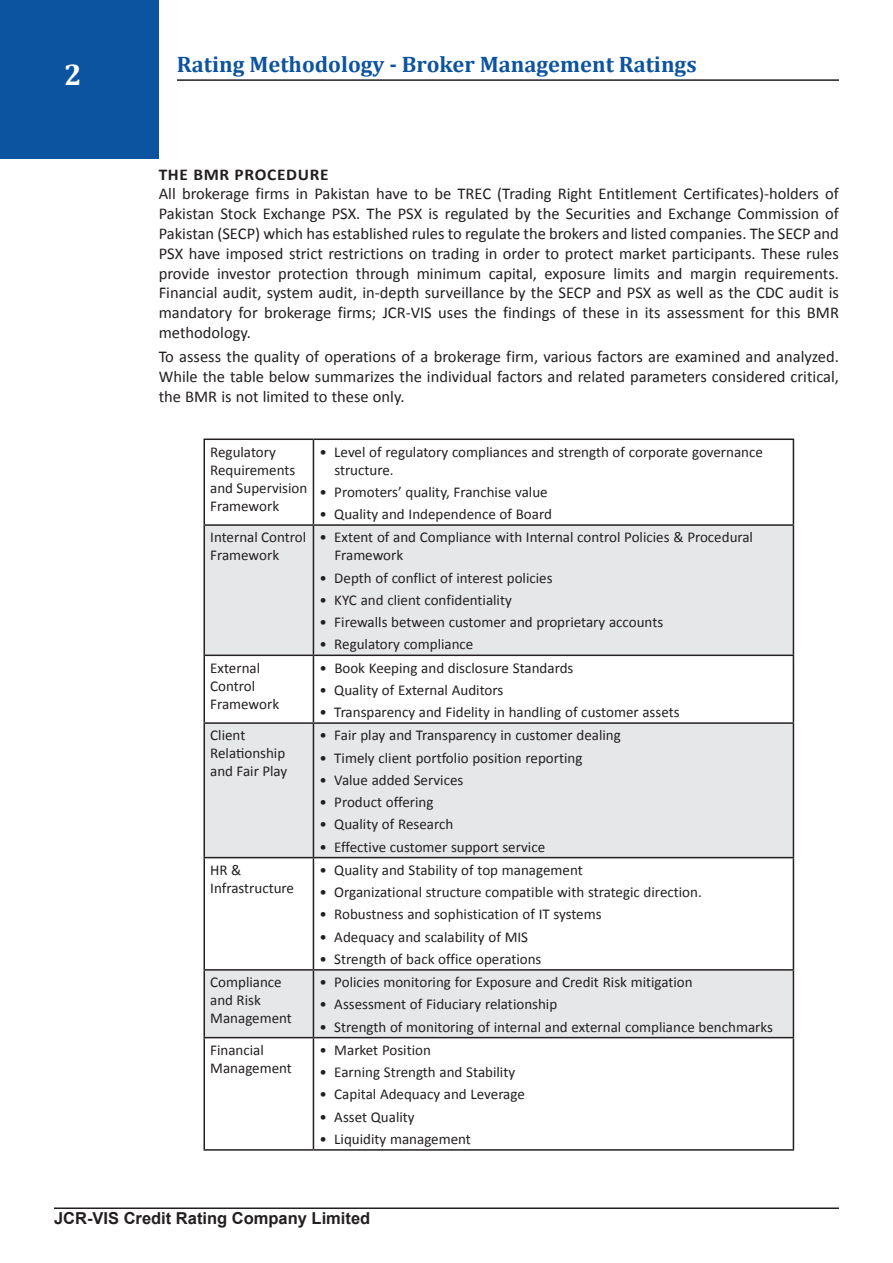
<style>
.page{position:relative;width:893px;height:1263px;background:#fff}
.page>*{position:absolute;margin:0;border:0;box-sizing:border-box;transform-origin:0 0}
.t1{font:700 30px "Cambria";color:#fff}
.t2{font:700 22.5px "Cambria";color:#0c53a0}
.t3{font:16.5px/19.8px "Calibri";color:#231f20;text-align:justify}
.t4{font:700 16.5px "Arial";color:#231f20}
.t5{font:700 16.5px "Calibri";letter-spacing:.04em;color:#231f20;scale:1.05 1}
.t6{font:15px/18px "Calibri";color:#231f20}
</style>
<div class="page">
<div style="left:0;top:0;width:159px;height:159px;background:#0c53a0"></div>
<svg style="left:205px;top:526px;width:588px;height:511px;fill:#e6e7e9"></svg>
<hr style="left:203px;top:438px;width:110px;height:2px;background:#231f20">
<hr style="left:203px;top:440px;width:2px;height:84px;background:#231f20">
<hr style="left:313px;top:438px;width:481px;height:2px;background:#231f20">
<hr style="left:313px;top:440px;width:1px;height:84px;background:#231f20">
<hr style="left:793px;top:440px;width:1px;height:84px;background:#231f20">
<hr style="left:203px;top:524px;width:110px;height:2px;background:#231f20">
<hr style="left:203px;top:526px;width:2px;height:128px;background:#231f20">
<hr style="left:313px;top:524px;width:481px;height:2px;background:#231f20">
<hr style="left:313px;top:526px;width:1px;height:128px;background:#231f20">
<hr style="left:793px;top:526px;width:1px;height:128px;background:#231f20">
<hr style="left:203px;top:654px;width:110px;height:2px;background:#231f20">
<hr style="left:203px;top:656px;width:2px;height:66px;background:#231f20">
<hr style="left:313px;top:654px;width:481px;height:2px;background:#231f20">
<hr style="left:313px;top:656px;width:1px;height:66px;background:#231f20">
<hr style="left:793px;top:656px;width:1px;height:66px;background:#231f20">
<hr style="left:203px;top:722px;width:110px;height:2px;background:#231f20">
<hr style="left:203px;top:724px;width:2px;height:133px;background:#231f20">
<hr style="left:313px;top:722px;width:481px;height:2px;background:#231f20">
<hr style="left:313px;top:724px;width:1px;height:133px;background:#231f20">
<hr style="left:793px;top:724px;width:1px;height:133px;background:#231f20">
<hr style="left:203px;top:857px;width:110px;height:1px;background:#231f20">
<hr style="left:203px;top:858px;width:2px;height:111px;background:#231f20">
<hr style="left:313px;top:857px;width:481px;height:1px;background:#231f20">
<hr style="left:313px;top:858px;width:1px;height:111px;background:#231f20">
<hr style="left:793px;top:858px;width:1px;height:111px;background:#231f20">
<hr style="left:203px;top:969px;width:110px;height:2px;background:#231f20">
<hr style="left:203px;top:971px;width:2px;height:66px;background:#231f20">
<hr style="left:313px;top:969px;width:481px;height:2px;background:#231f20">
<hr style="left:313px;top:971px;width:1px;height:66px;background:#231f20">
<hr style="left:793px;top:971px;width:1px;height:66px;background:#231f20">
<hr style="left:203px;top:1037px;width:110px;height:1px;background:#231f20">
<hr style="left:203px;top:1038px;width:2px;height:111px;background:#231f20">
<hr style="left:313px;top:1037px;width:481px;height:1px;background:#231f20">
<hr style="left:313px;top:1038px;width:1px;height:111px;background:#231f20">
<hr style="left:793px;top:1038px;width:1px;height:111px;background:#231f20">
<hr style="left:203px;top:1149px;width:110px;height:2px;background:#231f20">
<hr style="left:313px;top:1149px;width:481px;height:2px;background:#231f20">
<hr style="left:177px;top:79px;width:662px;height:2px;background:#231f20">
<hr style="left:54px;top:1207px;width:785px;height:2px;background:#231f20">
<p class="t1" style="left:64px;top:54px;width:19px">2</p>
<p class="t2" style="left:177px;top:48px;width:521px">Rating Methodology - Broker Management Ratings</p>
<p class="t5" style="left:159px;top:164px;width:163px">THE BMR PROCEDURE</p>
<p class="t3" style="left:159px;top:184px;width:682px">All brokerage firms in Pakistan have to be TREC (Trading Right Entitlement Certificates)-holders of Pakistan Stock Exchange PSX. The PSX is regulated by the Securities and Exchange Commission of Pakistan (SECP) which has established rules to regulate the brokers and listed companies. The SECP and PSX have imposed strict restrictions on trading in order to protect market participants. These rules provide investor protection through minimum capital, exposure limits and margin requirements.<br>Financial audit, system audit, in-depth surveillance by the SECP and PSX as well as the CDC audit is mandatory for brokerage firms; JCR-VIS uses the findings of these in its assessment for this BMR methodology.</p>
<p class="t3" style="left:159px;top:347px;width:682px">To assess the quality of operations of a brokerage firm, various factors are examined and analyzed.<br>While the table below summarizes the individual factors and related parameters considered critical, the BMR is not limited to these only.</p>
<p class="t6" style="left:210px;top:443px;width:99px">Regulatory<br>Requirements and Supervision<br>Framework</p>
<p class="t6" style="left:334px;top:443px;width:430px;text-indent:-15px">• Level of regulatory compliances and strength of corporate governance structure.</p>
<p class="t6" style="left:319px;top:483px;width:230px">• Promoters’ quality, Franchise value</p>
<p class="t6" style="left:319px;top:505px;width:234px">• Quality and Independence of Board</p>
<p class="t6" style="left:210px;top:528px;width:97px">Internal Control<br>Framework</p>
<p class="t6" style="left:334px;top:528px;width:420px;text-indent:-15px">• Extent of and Compliance with Internal control Policies &amp; Procedural<br>Framework</p>
<p class="t6" style="left:319px;top:569px;width:235px">• Depth of conflict of interest policies</p>
<p class="t6" style="left:319px;top:591px;width:194px">• KYC and client confidentiality</p>
<p class="t6" style="left:319px;top:613px;width:345px">• Firewalls between customer and proprietary accounts</p>
<p class="t6" style="left:319px;top:635px;width:155px">• Regulatory compliance</p>
<p class="t6" style="left:210px;top:659px;width:70px">External<br>Control<br>Framework</p>
<p class="t6" style="left:319px;top:659px;width:256px">• Book Keeping and disclosure Standards</p>
<p class="t6" style="left:319px;top:681px;width:185px">• Quality of External Auditors</p>
<p class="t6" style="left:319px;top:703px;width:362px">• Transparency and Fidelity in handling of customer assets</p>
<p class="t6" style="left:210px;top:726px;width:78px">Client<br>Relationship and Fair Play</p>
<p class="t6" style="left:319px;top:726px;width:303px">• Fair play and Transparency in customer dealing</p>
<p class="t6" style="left:319px;top:749px;width:264px">• Timely client portfolio position reporting</p>
<p class="t6" style="left:319px;top:771px;width:145px">• Value added Services</p>
<p class="t6" style="left:319px;top:793px;width:116px">• Product offering</p>
<p class="t6" style="left:319px;top:815px;width:135px">• Quality of Research</p>
<p class="t6" style="left:319px;top:838px;width:227px">• Effective customer support service</p>
<p class="t6" style="left:210px;top:861px;width:85px">HR &amp;<br>Infrastructure</p>
<p class="t6" style="left:319px;top:861px;width:265px">• Quality and Stability of top management</p>
<p class="t6" style="left:319px;top:883px;width:384px">• Organizational structure compatible with strategic direction.</p>
<p class="t6" style="left:319px;top:905px;width:284px">• Robustness and sophistication of IT systems</p>
<p class="t6" style="left:319px;top:928px;width:210px">• Adequacy and scalability of MIS</p>
<p class="t6" style="left:319px;top:950px;width:224px">• Strength of back office operations</p>
<p class="t6" style="left:210px;top:973px;width:83px">Compliance and Risk<br>Management</p>
<p class="t6" style="left:319px;top:973px;width:375px">• Policies monitoring for Exposure and Credit Risk mitigation</p>
<p class="t6" style="left:319px;top:995px;width:239px">• Assessment of Fiduciary relationship</p>
<p class="t6" style="left:319px;top:1018px;width:455px">• Strength of monitoring of internal and external compliance benchmarks</p>
<p class="t6" style="left:210px;top:1041px;width:83px">Financial<br>Management</p>
<p class="t6" style="left:319px;top:1041px;width:113px">• Market Position</p>
<p class="t6" style="left:319px;top:1063px;width:197px">• Earning Strength and Stability</p>
<p class="t6" style="left:319px;top:1085px;width:207px">• Capital Adequacy and Leverage</p>
<p class="t6" style="left:319px;top:1108px;width:97px">• Asset Quality</p>
<p class="t6" style="left:319px;top:1130px;width:153px">• Liquidity management</p>
<p class="t4" style="left:54px;top:1207px;width:318px">JCR-VIS Credit Rating Company Limited</p>
</div>
